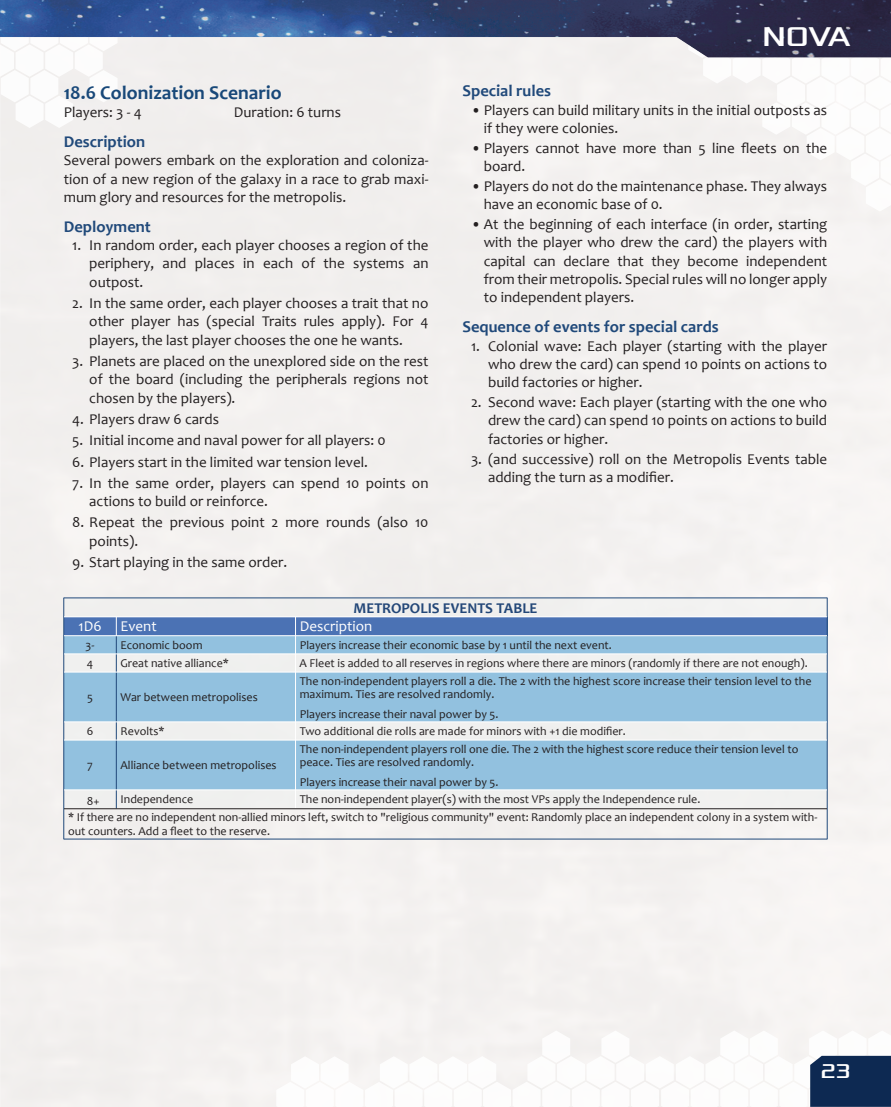
<style>
.page{position:relative;width:891px;height:1107px;background:#fff}
.page>*{position:absolute;margin:0;border:0;box-sizing:border-box;transform-origin:0 0}
.t1{font:28.5px "Xolonium";color:#fff}
.t2{font:21px "Xolonium";color:#fff}
.t3{font:700 19.5px "Candara";color:#184879}
.t4{font:700 16.5px "Candara";color:#20497a}
.t5{font:15px/18.3px "Candara";color:#231f20;text-align:justify}
.t6{font:700 15px "Candara";color:#234778}
.t7{font:15px "Candara";color:#fff}
.t8{font:12px/13.5px "Candara";color:#231f20}
</style>
<div class="page">
<div style="left:0;top:57px;width:891px;height:1050px;background:#f2f0ef"></div>
<svg style="left:674px;top:57px;width:217px;height:155px"></svg>
<svg style="left:0;top:57px;width:118px;height:71px"></svg>
<svg style="left:276px;top:1031px;width:615px;height:76px"></svg>
<img style="left:0;top:0;width:891px;height:57px">
<div style="left:64px;top:598px;width:763px;height:19px;background:#eff1f0"></div>
<div style="left:64px;top:617px;width:763px;height:19px;background:#4b72b4"></div>
<svg style="left:65px;top:636px;width:762px;height:18px;fill:#92c1df"></svg>
<svg style="left:65px;top:655px;width:762px;height:154px;fill:#92c1df"></svg>
<svg style="left:116px;top:617px;width:1px;height:18px"></svg>
<hr style="left:295px;top:617px;width:1px;height:192px;background:#fff">
<hr style="left:64px;top:598px;width:1px;height:241px;background:#20497a">
<hr style="left:827px;top:598px;width:1px;height:241px;background:#20497a">
<hr style="left:116px;top:636px;width:1px;height:173px;background:#20497a">
<hr style="left:64px;top:616px;width:763px;height:1px;background:#fff">
<hr style="left:64px;top:635px;width:763px;height:1px;background:#fff">
<hr style="left:64px;top:654px;width:763px;height:1px;background:#fff">
<hr style="left:64px;top:672px;width:763px;height:1px;background:#fff">
<hr style="left:64px;top:722px;width:763px;height:1px;background:#fff">
<hr style="left:64px;top:740px;width:763px;height:1px;background:#fff">
<hr style="left:64px;top:790px;width:763px;height:1px;background:#fff">
<hr style="left:64px;top:598px;width:763px;height:1px;background:#20497a">
<hr style="left:64px;top:839px;width:763px;height:1px;background:#20497a">
<hr style="left:64px;top:809px;width:763px;height:1px;background:#231f20">
<h3 class="t3" style="left:64px;top:84px;width:219px">18.6 Colonization Scenario</h3>
<p class="t5" style="left:64px;top:104px;width:79px">Players: 3 - 4</p>
<p class="t5" style="left:234px;top:104px;width:109px">Duration: 6 turns</p>
<p class="t4" style="left:64px;top:135px;width:83px">Description</p>
<p class="t5" style="left:64px;top:153px;width:366px">Several powers embark on the exploration and coloniza&shy;tion of a new region of the galaxy in a race to grab maxi&shy;mum glory and resources for the metropolis.</p>
<p class="t4" style="left:64px;top:220px;width:89px">Deployment</p>
<p class="t5" style="left:89px;top:238px;width:341px;text-indent:-17px">1. In random order, each player chooses a region of the periphery, and places in each of the systems an outpost.</p>
<p class="t5" style="left:89px;top:296px;width:341px;text-indent:-17px">2. In the same order, each player chooses a trait that no other player has (special Traits rules apply). For 4 players, the last player chooses the one he wants.</p>
<p class="t5" style="left:89px;top:353px;width:341px;text-indent:-17px">3. Planets are placed on the unexplored side on the rest of the board (including the peripherals regions not chosen by the players).</p>
<p class="t5" style="left:72px;top:411px;width:148px">4. Players draw 6 cards</p>
<p class="t5" style="left:72px;top:433px;width:315px">5. Initial income and naval power for all players: 0</p>
<p class="t5" style="left:72px;top:454px;width:297px">6. Players start in the limited war tension level.</p>
<p class="t5" style="left:89px;top:475px;width:341px;text-indent:-17px">7. In the same order, players can spend 10 points on actions to build or reinforce.</p>
<p class="t5" style="left:89px;top:515px;width:341px;text-indent:-17px">8. Repeat the previous point 2 more rounds (also 10 points).</p>
<p class="t5" style="left:72px;top:555px;width:216px">9. Start playing in the same order.</p>
<h1 class="t1" style="left:762px;top:23px;width:90px">NOVA</h1>
<p class="t4" style="left:463px;top:85px;width:90px">Special rules</p>
<p class="t5" style="left:484px;top:102px;width:345px;text-indent:-13px">• Players can build military units in the initial outposts as if they were colonies.</p>
<p class="t5" style="left:484px;top:140px;width:345px;text-indent:-13px">• Players cannot have more than 5 line fleets on the board.</p>
<p class="t5" style="left:484px;top:179px;width:345px;text-indent:-13px">• Players do not do the maintenance phase. They always have an economic base of 0.</p>
<p class="t5" style="left:484px;top:217px;width:345px;text-indent:-13px">• At the beginning of each interface (in order, starting with the player who drew the card) the players with capital can declare that they become independent from their metropolis. Special rules will no longer apply to independent players.</p>
<p class="t4" style="left:463px;top:320px;width:258px">Sequence of events for special cards</p>
<p class="t5" style="left:488px;top:338px;width:341px;text-indent:-17px">1. Colonial wave: Each player (starting with the player who drew the card) can spend 10 points on actions to build factories or higher.</p>
<p class="t5" style="left:488px;top:395px;width:341px;text-indent:-17px">2. Second wave: Each player (starting with the one who drew the card) can spend 10 points on actions to build factories or higher.</p>
<p class="t5" style="left:488px;top:451px;width:341px;text-indent:-17px">3. (and successive) roll on the Metropolis Events table adding the turn as a modifier.</p>
<p class="t6" style="left:353px;top:602px;width:186px">METROPOLIS EVENTS TABLE</p>
<p class="t7" style="left:78px;top:621px;width:25px">1D6</p>
<p class="t7" style="left:121px;top:621px;width:38px">Event</p>
<p class="t7" style="left:300px;top:621px;width:74px">Description</p>
<p class="t8" style="left:86px;top:640px;width:10px">3-</p>
<p class="t8" style="left:121px;top:640px;width:83px">Economic boom</p>
<p class="t8" style="left:300px;top:640px;width:314px">Players increase their economic base by 1 until the next event.</p>
<p class="t8" style="left:87px;top:658px;width:8px">4</p>
<p class="t8" style="left:120px;top:658px;width:110px">Great native alliance*</p>
<p class="t8" style="left:300px;top:658px;width:510px">A Fleet is added to all reserves in regions where there are minors (randomly if there are not enough).</p>
<p class="t8" style="left:87px;top:692px;width:7px">5</p>
<p class="t8" style="left:121px;top:692px;width:139px">War between metropolises</p>
<p class="t8" style="left:300px;top:675px;width:513px">The non-independent players roll a die. The 2 with the highest score increase their tension level to the maximum. Ties are resolved randomly.</p>
<p class="t8" style="left:300px;top:708px;width:200px">Players increase their naval power by 5.</p>
<p class="t8" style="left:87px;top:726px;width:8px">6</p>
<p class="t8" style="left:121px;top:726px;width:46px">Revolts*</p>
<p class="t8" style="left:300px;top:726px;width:328px">Two additional die rolls are made for minors with +1 die modifier.</p>
<p class="t8" style="left:87px;top:760px;width:7px">7</p>
<p class="t8" style="left:121px;top:760px;width:158px">Alliance between metropolises</p>
<p class="t8" style="left:300px;top:743px;width:500px">The non-independent players roll one die. The 2 with the highest score reduce their tension level to peace. Ties are resolved randomly.</p>
<p class="t8" style="left:300px;top:776px;width:200px">Players increase their naval power by 5.</p>
<p class="t8" style="left:68px;top:792px;width:751px;line-height:17.9px;text-indent:232px">The non-independent player(s) with the most VPs apply the Independence rule.<br>* If there are no independent non-allied minors left, switch to "religious community" event: Randomly place an independent colony in a system with-</p>
<p class="t8" style="left:68px;top:825px;width:204px">out counters. Add a fleet to the reserve.</p>
<p class="t8" style="left:87px;top:795px;width:14px">8+</p>
<p class="t8" style="left:121px;top:794px;width:74px">Independence</p>
<h2 class="t2" style="left:821px;top:1062px;width:31px">23</h2>
</div>
